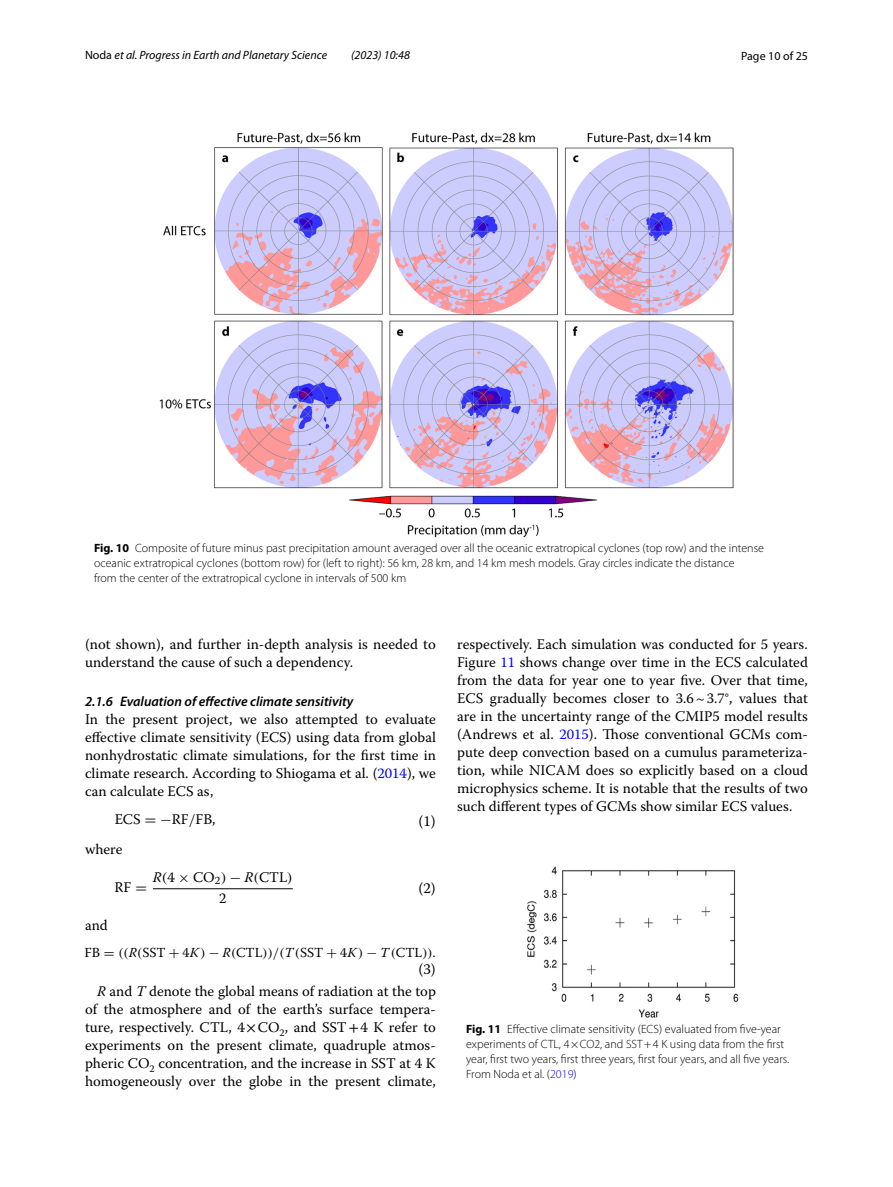
<style>
.page{position:relative;width:893px;height:1187px;background:#fff}
.page>*{position:absolute;margin:0;border:0;box-sizing:border-box;transform-origin:0 0}
.t1{font:15px "Warnock Pro";color:#000}
.t2{font:14.7px/18px "Warnock Pro";color:#000;text-align:justify}
.t3{font:14.7px/20.7px "Warnock Pro Regular 4";color:#000;text-align:center}
.t4{font:14.7px "Warnock Pro Regular 3";color:#000}
.t5{font:italic 600 13.8px "Myriad Pro";color:#000}
.t6{font:13.8px "Warnock Pro Regular 2";color:#000}
.t7{font:300 12px/15px "Myriad Pro";color:#000}
.t8{font:italic 12px "Myriad Pro";color:#000}
.t9{font:12px "Myriad Pro";color:#000}
.s1{font-style:normal}
.s2{font-weight:700}
.s3{color:#00f}
.s4{font-family:"MTSYN5"}
.s5{font-family:"MTMI5"}
.s6{font-family:"Warnock Pro It 5"}
.s7{font-family:"MTMI3"}
.s8{font-family:"MTSYN3"}
.s9{font-family:"MTSYN4"}
.s10{font-family:"MTMI4"}
.s11{font-family:"Warnock Pro It 6"}
.s12{font-style:italic}
.s13{font-family:"STIX"}
</style>
<div class="page">
<hr style="left:153px;top:888px;width:140px;height:1px;background:#000">
<img style="left:159px;top:133px;width:574px;height:404px">
<img style="left:527px;top:866px;width:212px;height:151px">
<p class="t8" style="left:85px;top:48px;width:244px"><span class="s1">Noda</span> et al. Progress in Earth and Planetary Science</p>
<p class="t8" style="left:351px;top:48px;width:60px">(2023) 10:48</p>
<p class="t9" style="left:741px;top:48px;width:68px">Page 10 of 25</p>
<p class="t7" style="left:94px;top:541px;width:671px"><span class="s2">Fig. 10</span> Composite of future minus past precipitation amount averaged over all the oceanic extratropical cyclones (top row) and the intense oceanic extratropical cyclones (bottom row) for (left to right): 56 km, 28 km, and 14 km mesh models. Gray circles indicate the distance<br>from the center of the extratropical cyclone in intervals of 500 km</p>
<p class="t2" style="left:85px;top:635px;width:352px">(not shown), and further in-depth analysis is needed to understand the cause of such a dependency.</p>
<p class="t5" style="left:85px;top:692px;width:270px">2.1.6 Evaluation of effective climate sensitivity</p>
<p class="t2" style="left:85px;top:710px;width:352px">In the present project, we also attempted to evaluate effective climate sensitivity (ECS) using data from global nonhydrostatic climate simulations, for the first time in climate research. According to Shiogama et al. (<span class="s3">2014</span>), we can calculate ECS as,</p>
<p class="t4" style="left:115px;top:813px;width:102px">ECS <span class="s4">= −</span>RF<span class="s5">/</span>FB,</p>
<p class="t1" style="left:419px;top:812px;width:19px">(1)</p>
<p class="t2" style="left:85px;top:840px;width:39px">where</p>
<p class="t3" style="left:153px;top:868px;width:141px"><span class="s6">R</span><span class="s7">(</span>4 <span class="s8">×</span> CO<sub>2</sub><span class="s7">)</span> <span class="s8">−</span> <span class="s6">R</span><span class="s7">(</span>CTL<span class="s7">)<br></span>2</p>
<p class="t3" style="left:115px;top:878px;width:34px">RF <span class="s8">=</span></p>
<p class="t1" style="left:419px;top:879px;width:19px">(2)</p>
<p class="t2" style="left:85px;top:915px;width:24px">and</p>
<p class="t6" style="left:84px;top:947px;width:353px">FB <span class="s9">=</span> <span class="s10">((</span><span class="s11">R</span><span class="s10">(</span>SST <span class="s9">+</span> 4<span class="s11">K</span><span class="s10">)</span> <span class="s9">−</span> <span class="s11">R</span><span class="s10">(</span>CTL<span class="s10">))/(</span><span class="s11">T</span><span class="s10">(</span>SST <span class="s9">+</span> 4<span class="s11">K</span><span class="s10">)</span> <span class="s9">−</span> <span class="s11">T</span><span class="s10">(</span>CTL<span class="s10">))</span>.</p>
<p class="t1" style="left:419px;top:960px;width:19px">(3)</p>
<p class="t2" style="left:85px;top:982px;width:352px;text-indent:12px"><span class="s12">R</span> and <span class="s12">T</span> denote the global means of radiation at the top of the atmosphere and of the earth’s surface tempera&shy;ture, respectively. CTL, 4<span class="s13">×</span> -CO<sub>2</sub>, and SST<span class="s13">+</span>4 K refer to experiments on the present climate, quadruple atmos&shy;pheric CO<sub>2</sub> concentration, and the increase in SST at 4 K homogeneously over the globe in the present climate,</p>
<p class="t2" style="left:457px;top:635px;width:352px">respectively. Each simulation was conducted for 5 years.<br>Figure <span class="s3">11</span> shows change over time in the ECS calculated from the data for year one to year five. Over that time, ECS gradually becomes closer to 3.6~3.7°, values that are in the uncertainty range of the CMIP5 model results (Andrews et al. <span class="s3">2015</span>). Those conventional GCMs com&shy;pute deep convection based on a cumulus parameteriza&shy;tion, while NICAM does so explicitly based on a cloud microphysics scheme. It is notable that the results of two such different types of GCMs show similar ECS values.</p>
<p class="t7" style="left:466px;top:1021px;width:325px"><span class="s2">Fig. 11</span> Effective climate sensitivity (ECS) evaluated from five-year experiments of CTL, 4×CO2, and SST+4 K using data from the first year, first two years, first three years, first four years, and all five years.<br>From Noda et al. (<span class="s3">2019</span>)</p>
</div>
